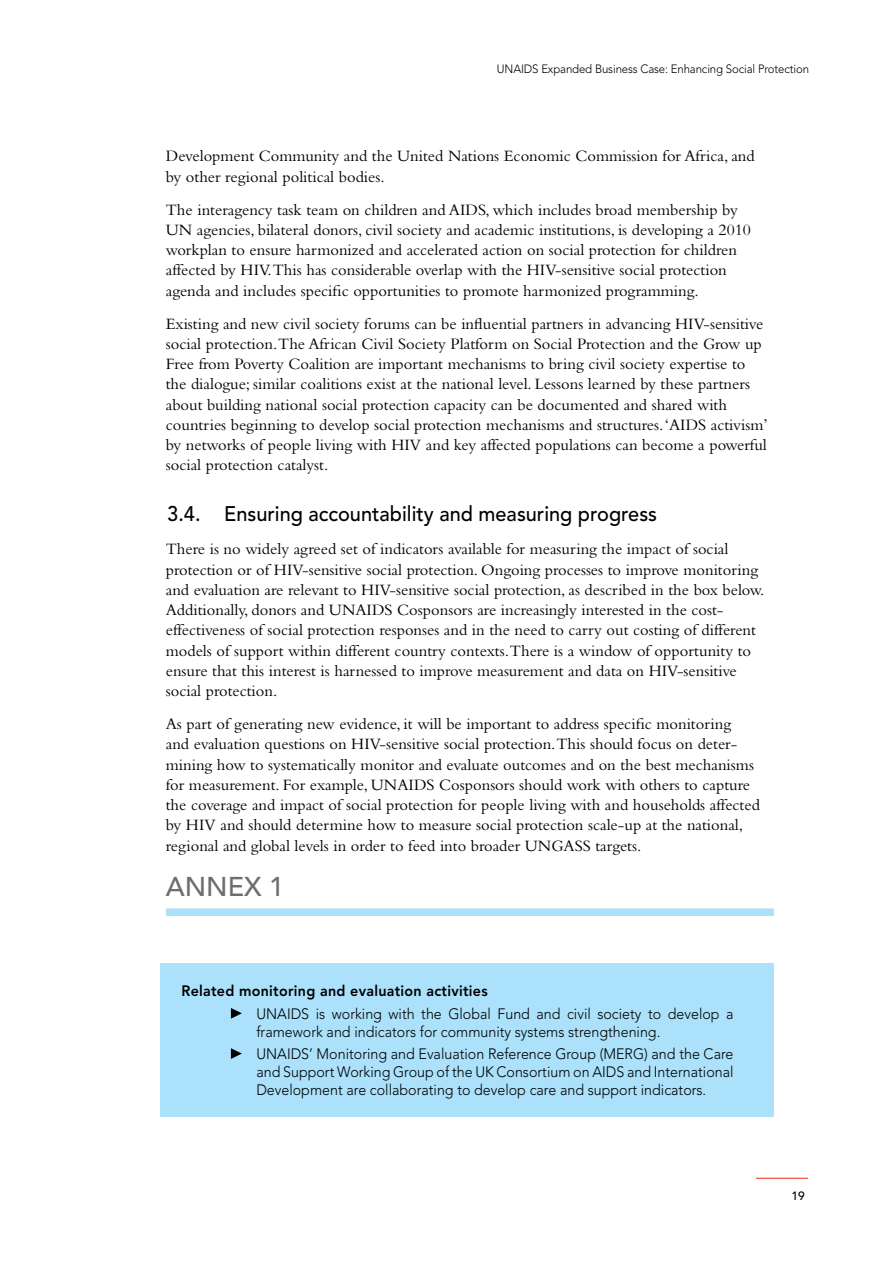
<style>
.page{position:relative;width:893px;height:1263px;background:#fff}
.page>*{position:absolute;margin:0;border:0;box-sizing:border-box;transform-origin:0 0}
.t1{font:500 27px "Avenir";color:#6d6e71}
.t2{font:500 21px "Avenir";color:#000;scale:.95 1}
.t3{font:16.5px/20.2px "Bembo";color:#000}
.t4{font:300 15px/18px "Avenir";color:#000;scale:.95 1}
.t5{font:800 15px "Avenir";letter-spacing:.02em;color:#000;scale:.95 1}
.t6{font:300 12px "Avenir";letter-spacing:-.01em;color:#000;scale:.95 1}
.t7{font:500 12px "Avenir";color:#000}
</style>
<div class="page">
<hr style="left:756px;top:1178px;width:52px;height:1px;background:#ef4135">
<div style="left:166px;top:908px;width:608px;height:8px;background:#abe1fa"></div>
<div style="left:160px;top:964px;width:614px;height:153px;background:#abe1fa"></div>
<svg style="left:231px;top:1008px;width:11px;height:11px"></svg>
<svg style="left:231px;top:1048px;width:11px;height:11px"></svg>
<p class="t6" style="left:497px;top:62px;width:330px">UNAIDS Expanded Business Case: Enhancing Social Protection</p>
<p class="t3" style="left:166px;top:146px;width:590px">Development Community and the United Nations Economic Commission for Africa, and by other regional political bodies.</p>
<p class="t3" style="left:166px;top:199px;width:587px">The interagency task team on children and AIDS, which includes broad membership by UN agencies, bilateral donors, civil society and academic institutions, is developing a 2010 workplan to ensure harmonized and accelerated action on social protection for children affected by HIV.This has considerable overlap with the HIV-sensitive social protection agenda and includes specific opportunities to promote harmonized programming.</p>
<p class="t3" style="left:166px;top:313px;width:603px">Existing and new civil society forums can be influential partners in advancing HIV-sensitive social protection.The African Civil Society Platform on Social Protection and the Grow up Free from Poverty Coalition are important mechanisms to bring civil society expertise to the dialogue; similar coalitions exist at the national level. Lessons learned by these partners about building national social protection capacity can be documented and shared with countries beginning to develop social protection mechanisms and structures. ‘AIDS activism’ by networks of people living with HIV and key affected populations can become a powerful social protection catalyst.</p>
<p class="t2" style="left:167px;top:502px;width:517px">3.4. Ensuring accountability and measuring progress</p>
<p class="t3" style="left:166px;top:539px;width:600px">There is no widely agreed set of indicators available for measuring the impact of social protection or of HIV-sensitive social protection. Ongoing processes to improve monitoring and evaluation are relevant to HIV-sensitive social protection, as described in the box below.<br>Additionally, donors and UNAIDS Cosponsors are increasingly interested in the cost&shy;effectiveness of social protection responses and in the need to carry out costing of different models of support within different country contexts.There is a window of opportunity to ensure that this interest is harnessed to improve measurement and data on HIV-sensitive social protection.</p>
<p class="t3" style="left:166px;top:713px;width:596px">As part of generating new evidence, it will be important to address specific monitoring<br>and evaluation questions on HIV-sensitive social protection.This should focus on deter&shy;mining how to systematically monitor and evaluate outcomes and on the best mechanisms for measurement. For example, UNAIDS Cosponsors should work with others to capture the coverage and impact of social protection for people living with and households affected by HIV and should determine how to measure social protection scale-up at the national, regional and global levels in order to feed into broader UNGASS targets.</p>
<h1 class="t1" style="left:166px;top:871px;width:120px">ANNEX 1</h1>
<p class="t5" style="left:181px;top:982px;width:324px">Related monitoring and evaluation activities</p>
<p class="t4" style="left:256px;top:1004px;width:504px">UNAIDS is working with the Global Fund and civil society to develop a framework and indicators for community systems strengthening.</p>
<p class="t4" style="left:256px;top:1045px;width:504px;text-align:justify">UNAIDS’ Monitoring and Evaluation Reference Group (MERG) and the Care and Support Working Group of the UK Consortium on AIDS and International Development are collaborating to develop care and support indicators.</p>
<p class="t7" style="left:791px;top:1189px;width:15px">19</p>
</div>
